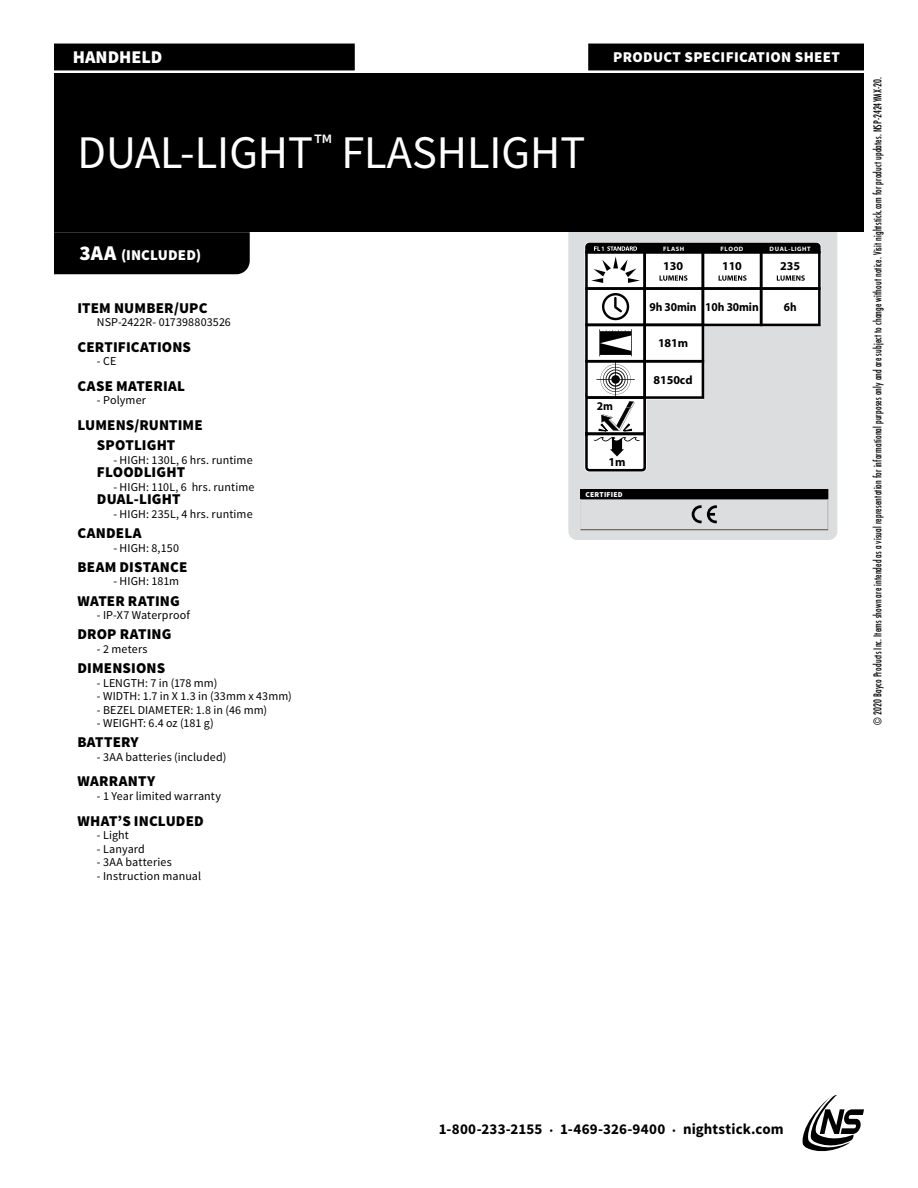
<style>
.page{position:relative;width:918px;height:1188px;background:#fff}
.page>*{position:absolute;margin:0;border:0;box-sizing:border-box;transform-origin:0 0}
.t1{font:46.8px "Source Sans Pro";color:#fff}
.t2{font:900 18px "Source Sans Pro";color:#fff}
.t3{font:900 15px/20.2px "Source Sans Pro";letter-spacing:.01em;color:#000;text-align:center}
.t4{font:700 15px "Source Sans Pro";letter-spacing:.005em;color:#000}
.t5{font:900 15px "Source Sans Pro";letter-spacing:.02em;color:#fff}
.t6{font:700 12.15px "Myriad";color:#000}
.t7{font:12px "Source Sans Pro";letter-spacing:.01em;color:#000}
.t8{font:700 12px "Myriad";letter-spacing:-.01em;color:#000}
.t9{font:700 12px "Myriad";letter-spacing:-.01em;color:#000;scale:.95 1}
.t10{font:700 12px "Myriad";letter-spacing:-.01em;color:#000;scale:.93 1}
.t11{font:700 11.85px "Myriad";color:#000}
.t12{font:condensed 10.5px "Futura";letter-spacing:.02em;color:#000;scale:.9 1}
.t13{font:900 7.5px "Source Sans Pro";letter-spacing:.025em;color:#fff}
.t14{font:700 6.3px "Myriad";letter-spacing:.09em;color:#fff}
.s1{font-size:21px}
.s2{font-size:9px}
</style>
<div class="page">
<div style="left:568px;top:210px;width:269px;height:330px;background:#dcddde;border-radius:9px"></div>
<div style="left:54px;top:73px;width:810px;height:159px;background:#000"></div>
<div style="left:588px;top:44px;width:276px;height:26px;background:#000"></div>
<svg style="left:802px;top:1095px;width:62px;height:57px"></svg>
<div style="left:54px;top:44px;width:301px;height:26px;background:#000"></div>
<div style="left:54px;top:232px;width:196px;height:42px;background:#000"></div>
<svg style="left:585px;top:243px;width:236px;height:228px"></svg>
<div style="left:581px;top:490px;width:247px;height:9px;background:#000"></div>
<hr style="left:580px;top:489px;width:248px;height:1px;background:#000">
<hr style="left:580px;top:529px;width:248px;height:1px;background:#5d564a">
<hr style="left:580px;top:498px;width:248px;height:1px;background:#000">
<hr style="left:580px;top:499px;width:1px;height:30px;background:#d1d3d4">
<hr style="left:827px;top:499px;width:1px;height:30px;background:#b1b4b6">
<svg style="left:692px;top:505px;width:25px;height:18px"></svg>
<h2 class="t2" style="left:73px;top:45px;width:91px">HANDHELD</h2>
<h1 class="t1" style="left:77px;top:124px;width:509px">DUAL-LIGHT<sup>™</sup> FLASHLIGHT</h1>
<p class="t5" style="left:613px;top:48px;width:228px">PRODUCT SPECIFICATION SHEET</p>
<p class="t5" style="left:79px;top:245px;width:123px"><span class="s1">3AA</span> (INCLUDED)</p>
<p class="t14" style="left:663px;top:246px;width:23px">FLASH</p>
<p class="t14" style="left:770px;top:246px;width:43px">DUAL-LIGHT</p>
<p class="t14" style="left:721px;top:246px;width:24px">FLOOD</p>
<p class="t8" style="left:663px;top:259px;width:21px">130</p>
<p class="t8" style="left:722px;top:259px;width:21px">110</p>
<p class="t8" style="left:780px;top:259px;width:21px">235</p>
<p class="t3" style="left:77px;top:298px;width:131px">ITEM NUMBER/UPC</p>
<p class="t7" style="left:97px;top:315px;width:135px">NSP-2422R- 017398803526</p>
<p class="t3" style="left:77px;top:337px;width:115px">CERTIFICATIONS</p>
<p class="t7" style="left:97px;top:354px;width:21px">- CE</p>
<p class="t3" style="left:77px;top:376px;width:109px">CASE MATERIAL</p>
<p class="t7" style="left:97px;top:393px;width:51px">- Polymer</p>
<p class="t3" style="left:77px;top:416px;width:127px">LUMENS/RUNTIME<br>SPOTLIGHT</p>
<p class="t7" style="left:113px;top:452px;width:141px">- HIGH: 130L, 6 hrs. runtime</p>
<p class="t3" style="left:97px;top:463px;width:90px">FLOODLIGHT</p>
<p class="t7" style="left:113px;top:479px;width:143px">- HIGH: 110L, 6 hrs. runtime</p>
<p class="t3" style="left:97px;top:490px;width:85px">DUAL-LIGHT</p>
<p class="t7" style="left:113px;top:506px;width:141px">- HIGH: 235L, 4 hrs. runtime</p>
<p class="t3" style="left:77px;top:524px;width:66px">CANDELA</p>
<p class="t7" style="left:113px;top:540px;width:67px">- HIGH: 8,150</p>
<p class="t3" style="left:77px;top:557px;width:111px">BEAM DISTANCE</p>
<p class="t7" style="left:113px;top:574px;width:67px">- HIGH: 181m</p>
<p class="t3" style="left:77px;top:591px;width:104px">WATER RATING</p>
<p class="t7" style="left:97px;top:608px;width:94px">- IP-X7 Waterproof</p>
<p class="t3" style="left:77px;top:625px;width:96px">DROP RATING</p>
<p class="t7" style="left:97px;top:641px;width:52px">- 2 meters</p>
<p class="t3" style="left:77px;top:659px;width:89px">DIMENSIONS</p>
<p class="t7" style="left:97px;top:675px;width:122px">- LENGTH: 7 in (178 mm)</p>
<p class="t7" style="left:97px;top:689px;width:196px">- WIDTH: 1.7 in X 1.3 in (33mm x 43mm)</p>
<p class="t7" style="left:97px;top:702px;width:172px">- BEZEL DIAMETER: 1.8 in (46 mm)</p>
<p class="t7" style="left:97px;top:716px;width:118px">- WEIGHT: 6.4 oz (181 g)</p>
<p class="t3" style="left:77px;top:733px;width:63px">BATTERY</p>
<p class="t7" style="left:97px;top:749px;width:131px">- 3AA batteries (included)</p>
<p class="t3" style="left:77px;top:772px;width:79px">WARRANTY</p>
<p class="t7" style="left:97px;top:788px;width:126px">- 1 Year limited warranty</p>
<p class="t3" style="left:77px;top:811px;width:128px">WHAT’S INCLUDED</p>
<p class="t7" style="left:97px;top:828px;width:33px">- Light</p>
<p class="t7" style="left:97px;top:841px;width:49px">- Lanyard</p>
<p class="t7" style="left:97px;top:855px;width:76px">- 3AA batteries</p>
<p class="t7" style="left:97px;top:868px;width:106px">- Instruction manual</p>
<p class="t11" style="left:597px;top:400px;width:18px">2m</p>
<p class="t6" style="left:609px;top:456px;width:19px">1m</p>
<p class="t13" style="left:586px;top:490px;width:39px">CERTIFIED</p>
<p class="t9" style="left:649px;top:301px;width:51px">9h 30min</p>
<p class="t9" style="left:705px;top:301px;width:58px">10h 30min</p>
<p class="t8" style="left:658px;top:337px;width:32px">181m</p>
<p class="t8" style="left:654px;top:374px;width:41px">8150cd</p>
<p class="t10" style="left:784px;top:301px;width:15px">6h</p>
<p class="t12" style="left:871px;top:725px;width:722px;rotate:-90deg">© 2020 Bayco Products Inc. Items shown are intended as a visual representation for informational purposes only and are subject to change without notice. Visit nightstick.com for product updates. NSP-2424YMX-20.</p>
<p class="t4" style="left:439px;top:1119px;width:346px">1-800-233-2155 <span class="s2">•</span> 1-469-326-9400 <span class="s2">•</span> nightstick.com</p>
</div>
